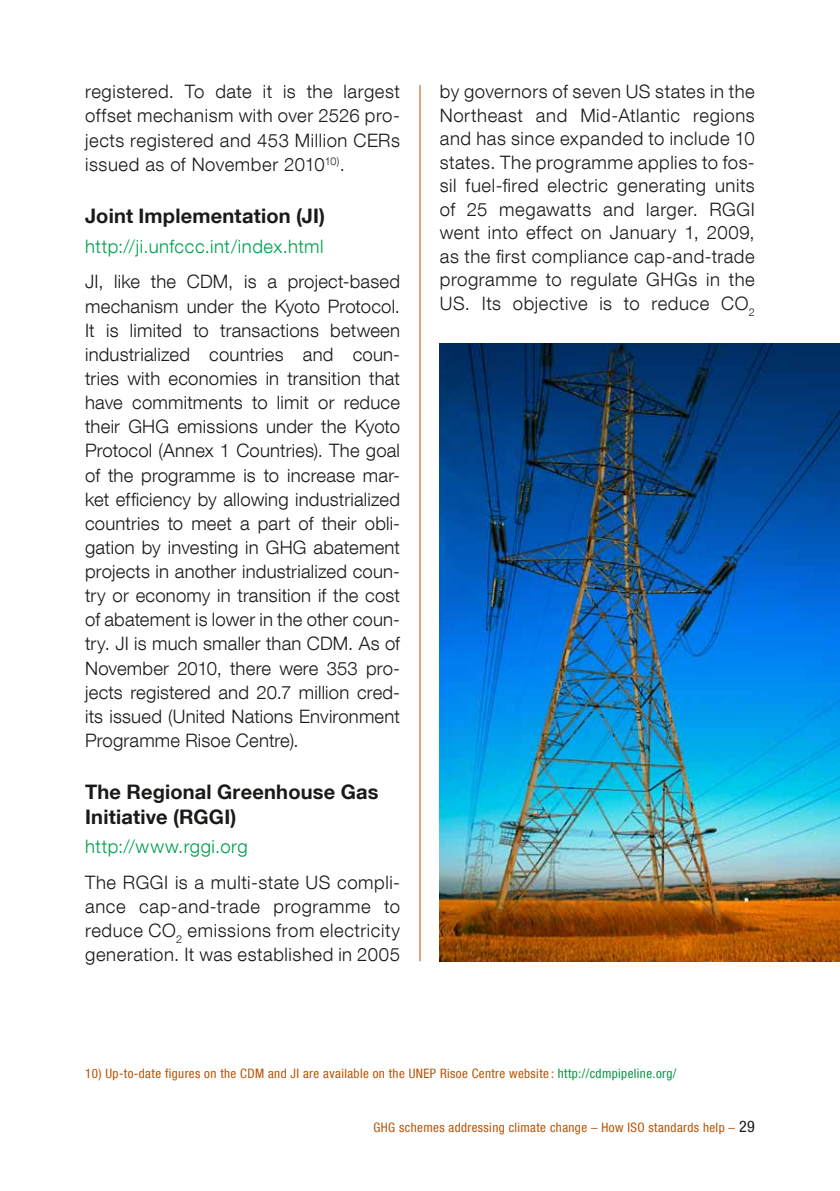
<style>
.page{position:relative;width:840px;height:1191px;background:#fff}
.page>*{position:absolute;margin:0;border:0;box-sizing:border-box;transform-origin:0 0}
.t1{font:700 20px/24.2px "Helvetica Neue LT Com";letter-spacing:.01em;color:#1a1a18}
.t2{font:300 18.4px/24.2px "Helvetica Neue LT Com";letter-spacing:.03em;color:#1a1a18;text-align:justify}
.t3{font:300 18.4px "Helvetica Neue LT Com";letter-spacing:.03em;color:#009f4f}
.t4{font:condensed 13px "Helvetica Neue LT Com";letter-spacing:.03em;color:#b75200}
.s1{color:#00963f}
.s2{font-size:16px;color:#1a1a18}
</style>
<div class="page">
<img style="left:439px;top:343px;width:400px;height:618px">
<hr style="left:419px;top:85px;width:1px;height:876px;background:#b75200">
<p class="t2" style="left:85px;top:79px;width:316px">registered. To date it is the largest offset mechanism with over 2526 pro&shy;jects registered and 453 Million CERs issued as of November 2010<sup>10)</sup>.</p>
<p class="t1" style="left:85px;top:203px;width:241px">Joint Implementation (JI)</p>
<p class="t3" style="left:85px;top:235px;width:240px">http://ji.unfccc.int/index.html</p>
<p class="t2" style="left:85px;top:269px;width:316px">JI, like the CDM, is a project-based mechanism under the Kyoto Protocol.<br>It is limited to transactions between industrialized countries and coun&shy;tries with economies in transition that have commitments to limit or reduce their GHG emissions under the Kyoto Protocol (Annex 1 Countries). The goal of the programme is to increase mar&shy;ket efficiency by allowing industrialized countries to meet a part of their obli&shy;gation by investing in GHG abatement projects in another industrialized coun&shy;try or economy in transition if the cost of abatement is lower in the other coun&shy;try. JI is much smaller than CDM. As of November 2010, there were 353 pro&shy;jects registered and 20.7 million cred&shy;its issued (United Nations Environment Programme Risoe Centre).</p>
<p class="t1" style="left:85px;top:779px;width:295px">The Regional Greenhouse Gas<br>Initiative (RGGI)</p>
<p class="t3" style="left:85px;top:835px;width:164px">http://www.rggi.org</p>
<p class="t2" style="left:85px;top:870px;width:316px">The RGGI is a multi-state US compli&shy;ance cap-and-trade programme to reduce CO<sub>2</sub> emissions from electricity generation. It was established in 2005</p>
<p class="t2" style="left:439px;top:80px;width:316px;line-height:23.4px">by governors of seven US states in the Northeast and Mid-Atlantic regions and has since expanded to include 10 states. The programme applies to fos&shy;sil fuel-fired electric generating units of 25 megawatts and larger. RGGI went into effect on January 1, 2009, as the first compliance cap-and-trade programme to regulate GHGs in the US. Its objective is to reduce CO<sub>2</sub></p>
<p class="t4" style="left:85px;top:1065px;width:592px">10) Up-to-date figures on the CDM and JI are available on the UNEP Risoe Centre website : <span class="s1">http://cdmpipeline.org/</span></p>
<p class="t4" style="left:373px;top:1120px;width:382px">GHG schemes addressing climate change – How ISO standards help – <span class="s2">29</span></p>
</div>
